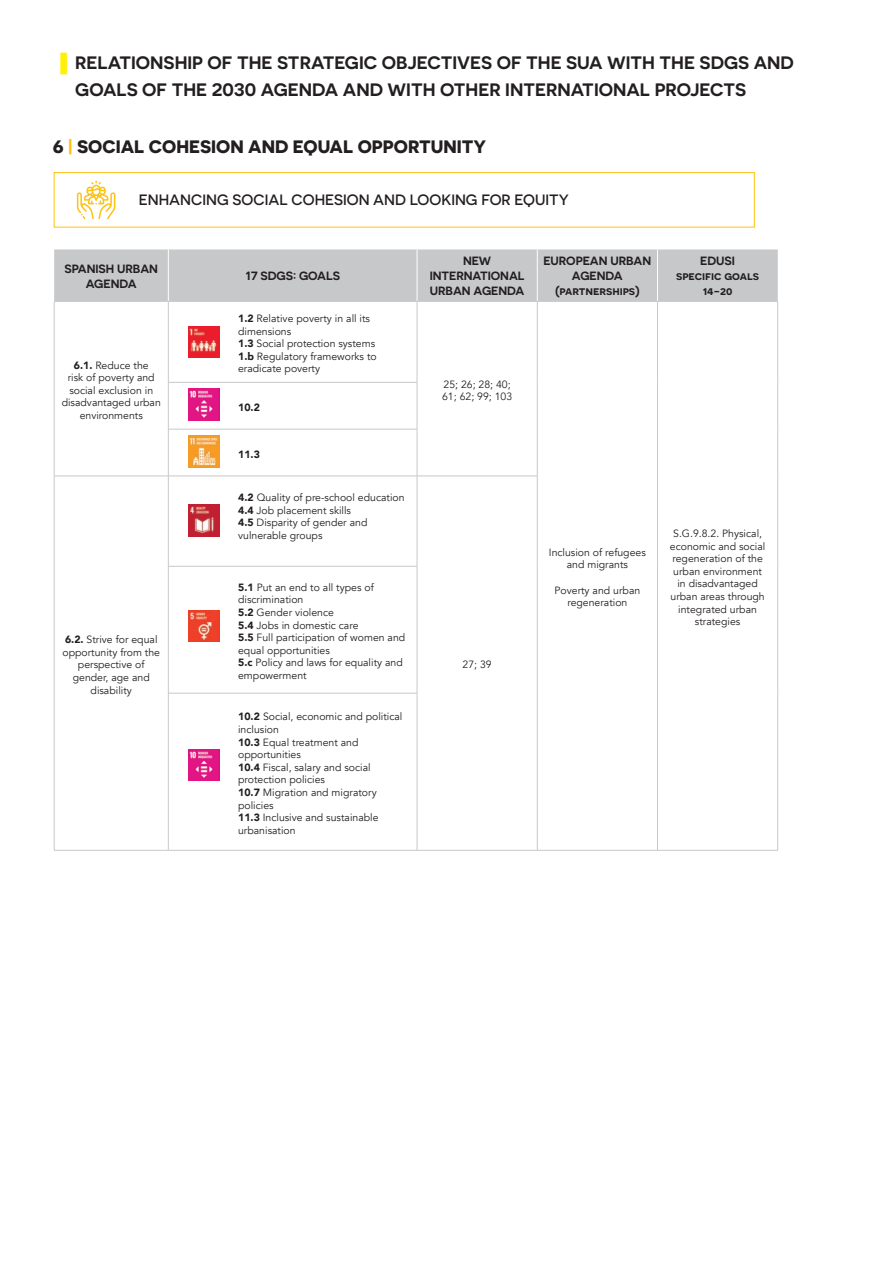
<style>
.page{position:relative;width:893px;height:1263px;background:#fff}
.page>*{position:absolute;margin:0;border:0;box-sizing:border-box;transform-origin:0 0}
.t1{font:600 18px/27px "Novecentosanswide";color:#231f20}
.t2{font:700 18px "Novecentosanswide";color:#231f20}
.t3{font:500 15px "Novecentosanswide";color:#231f20}
.t4{font:600 12px/15px "Novecentosanswide";letter-spacing:-.005em;color:#231f20;text-align:center}
.t5{font:10.5px/12.6px "Avenir";color:#231f20;text-align:center}
.t6{font:900 10.5px "Avenir";color:#231f20}
.s1{font-family:"Times New Roman";font-weight:400;color:#fff101}
.s2{color:#fec210}
.s3{font-weight:900}
</style>
<div class="page">
<div style="left:54px;top:172px;width:701px;height:55px;border:1px solid #fec210"></div>
<svg style="left:77px;top:181px;width:38px;height:38px"></svg>
<div style="left:54px;top:249px;width:724px;height:52px;background:#c7c8ca"></div>
<hr style="left:168px;top:249px;width:1px;height:52px;background:#fff">
<hr style="left:417px;top:249px;width:1px;height:52px;background:#fff">
<hr style="left:537px;top:249px;width:1px;height:52px;background:#fff">
<hr style="left:657px;top:249px;width:1px;height:52px;background:#fff">
<hr style="left:54px;top:301px;width:114px;height:1px;background:#c7c8ca">
<hr style="left:54px;top:301px;width:1px;height:81px;background:#c7c8ca">
<hr style="left:54px;top:382px;width:1px;height:47px;background:#c7c8ca">
<hr style="left:54px;top:429px;width:1px;height:47px;background:#c7c8ca">
<hr style="left:54px;top:476px;width:1px;height:90px;background:#c7c8ca">
<hr style="left:54px;top:566px;width:1px;height:127px;background:#c7c8ca">
<hr style="left:54px;top:693px;width:1px;height:157px;background:#c7c8ca">
<hr style="left:168px;top:301px;width:249px;height:1px;background:#c7c8ca">
<hr style="left:168px;top:301px;width:1px;height:81px;background:#c7c8ca">
<hr style="left:168px;top:383px;width:1px;height:46px;background:#c7c8ca">
<hr style="left:168px;top:429px;width:1px;height:47px;background:#c7c8ca">
<hr style="left:417px;top:301px;width:120px;height:1px;background:#c7c8ca">
<hr style="left:417px;top:301px;width:1px;height:81px;background:#c7c8ca">
<hr style="left:537px;top:301px;width:120px;height:1px;background:#c7c8ca">
<hr style="left:537px;top:301px;width:1px;height:81px;background:#c7c8ca">
<hr style="left:657px;top:301px;width:121px;height:1px;background:#c7c8ca">
<hr style="left:657px;top:301px;width:1px;height:81px;background:#c7c8ca">
<hr style="left:777px;top:301px;width:1px;height:81px;background:#c7c8ca">
<hr style="left:417px;top:383px;width:1px;height:46px;background:#c7c8ca">
<hr style="left:537px;top:382px;width:1px;height:47px;background:#c7c8ca">
<hr style="left:657px;top:382px;width:1px;height:47px;background:#c7c8ca">
<hr style="left:777px;top:382px;width:1px;height:47px;background:#c7c8ca">
<hr style="left:417px;top:429px;width:1px;height:47px;background:#c7c8ca">
<hr style="left:537px;top:429px;width:1px;height:47px;background:#c7c8ca">
<hr style="left:657px;top:429px;width:1px;height:47px;background:#c7c8ca">
<hr style="left:777px;top:429px;width:1px;height:47px;background:#c7c8ca">
<hr style="left:537px;top:476px;width:1px;height:90px;background:#c7c8ca">
<hr style="left:657px;top:476px;width:1px;height:90px;background:#c7c8ca">
<hr style="left:777px;top:476px;width:1px;height:90px;background:#c7c8ca">
<hr style="left:537px;top:566px;width:1px;height:127px;background:#c7c8ca">
<hr style="left:657px;top:566px;width:1px;height:127px;background:#c7c8ca">
<hr style="left:777px;top:566px;width:1px;height:127px;background:#c7c8ca">
<hr style="left:537px;top:693px;width:1px;height:157px;background:#c7c8ca">
<hr style="left:657px;top:693px;width:1px;height:157px;background:#c7c8ca">
<hr style="left:777px;top:693px;width:1px;height:157px;background:#c7c8ca">
<hr style="left:168px;top:476px;width:1px;height:90px;background:#c7c8ca">
<hr style="left:417px;top:476px;width:1px;height:90px;background:#c7c8ca">
<hr style="left:168px;top:566px;width:1px;height:127px;background:#c7c8ca">
<hr style="left:417px;top:566px;width:1px;height:127px;background:#c7c8ca">
<hr style="left:168px;top:693px;width:1px;height:157px;background:#c7c8ca">
<hr style="left:417px;top:693px;width:1px;height:157px;background:#c7c8ca">
<hr style="left:54px;top:476px;width:114px;height:1px;background:#c7c8ca">
<hr style="left:168px;top:382px;width:249px;height:1px;background:#c7c8ca">
<hr style="left:168px;top:429px;width:249px;height:1px;background:#c7c8ca">
<hr style="left:168px;top:476px;width:249px;height:1px;background:#c7c8ca">
<hr style="left:168px;top:566px;width:249px;height:1px;background:#c7c8ca">
<hr style="left:417px;top:476px;width:120px;height:1px;background:#c7c8ca">
<hr style="left:168px;top:693px;width:249px;height:1px;background:#c7c8ca">
<hr style="left:54px;top:850px;width:114px;height:1px;background:#c7c8ca">
<hr style="left:168px;top:850px;width:249px;height:1px;background:#c7c8ca">
<hr style="left:417px;top:850px;width:120px;height:1px;background:#c7c8ca">
<hr style="left:537px;top:850px;width:120px;height:1px;background:#c7c8ca">
<hr style="left:657px;top:850px;width:121px;height:1px;background:#c7c8ca">
<img style="left:188px;top:326px;width:32px;height:32px">
<img style="left:188px;top:389px;width:32px;height:31px">
<img style="left:188px;top:436px;width:32px;height:32px">
<img style="left:188px;top:504px;width:32px;height:32px">
<img style="left:188px;top:610px;width:32px;height:32px">
<img style="left:188px;top:749px;width:32px;height:32px">
<h1 class="t1" style="left:75px;top:49px;width:720px;text-indent:-21px"><span class="s1">▐</span> RELATIONSHIP OF THE STRATEGIC OBJECTIVES OF THE SUA WITH THE SDGS AND<br>GOALS OF THE 2030 AGENDA AND WITH OTHER INTERNATIONAL PROJECTS</h1>
<h1 class="t2" style="left:53px;top:136px;width:435px">6 <span class="s2">|</span> SOCIAL COHESION AND EQUAL OPPORTUNITY</h1>
<h2 class="t3" style="left:139px;top:191px;width:431px">ENHANCING SOCIAL COHESION AND LOOKING FOR EQUITY</h2>
<p class="t4" style="left:65px;top:261px;width:95px">SPANISH URBAN<br>AGENDA</p>
<p class="t4" style="left:245px;top:268px;width:96px">17 SDGS: GOALS</p>
<p class="t5" style="left:62px;top:359px;width:101px"><span class="s3">6.1.</span> Reduce the<br>risk of poverty and social exclusion in disadvantaged urban environments</p>
<p class="t5" style="left:62px;top:633px;width:99px"><span class="s3">6.2.</span> Strive for equal opportunity from the perspective of gender, age and disability</p>
<p class="t5" style="left:238px;top:312px;width:140px;text-align:left"><span class="s3">1.2</span> Relative poverty in all its dimensions<br><span class="s3">1.3</span> Social protection systems<br><span class="s3">1.b</span> Regulatory frameworks to eradicate poverty</p>
<p class="t6" style="left:238px;top:398px;width:23px">10.2</p>
<p class="t6" style="left:238px;top:445px;width:23px">11.3</p>
<p class="t5" style="left:238px;top:491px;width:168px;text-align:left"><span class="s3">4.2</span> Quality of pre-school education<br><span class="s3">4.4</span> Job placement skills<br><span class="s3">4.5</span> Disparity of gender and vulnerable groups</p>
<p class="t5" style="left:238px;top:581px;width:169px;text-align:left"><span class="s3">5.1</span> Put an end to all types of discrimination<br><span class="s3">5.2</span> Gender violence<br><span class="s3">5.4</span> Jobs in domestic care<br><span class="s3">5.5</span> Full participation of women and equal opportunities<br><span class="s3">5.c</span> Policy and laws for equality and empowerment</p>
<p class="t5" style="left:238px;top:710px;width:166px;text-align:left"><span class="s3">10.2</span> Social, economic and political inclusion<br><span class="s3">10.3</span> Equal treatment and opportunities<br><span class="s3">10.4</span> Fiscal, salary and social protection policies<br><span class="s3">10.7</span> Migration and migratory policies<br><span class="s3">11.3</span> Inclusive and sustainable urbanisation</p>
<p class="t4" style="left:430px;top:253px;width:96px">NEW<br>INTERNATIONAL<br>URBAN AGENDA</p>
<p class="t4" style="left:543px;top:253px;width:109px">EUROPEAN URBAN<br>AGENDA (partnerships)</p>
<p class="t4" style="left:676px;top:253px;width:84px">EDUSI specific goals<br>14-20</p>
<p class="t5" style="left:442px;top:378px;width:72px;text-align:left">25; 26; 28; 40;<br>61; 62; 99; 103</p>
<p class="t5" style="left:463px;top:659px;width:31px">27; 39</p>
<p class="t5" style="left:549px;top:546px;width:98px">Inclusion of refugees and migrants</p>
<p class="t5" style="left:554px;top:584px;width:87px">Poverty and urban regeneration</p>
<p class="t5" style="left:670px;top:527px;width:97px">S.G.9.8.2. Physical, economic and social regeneration of the urban environment in disadvantaged urban areas through integrated urban strategies</p>
</div>
